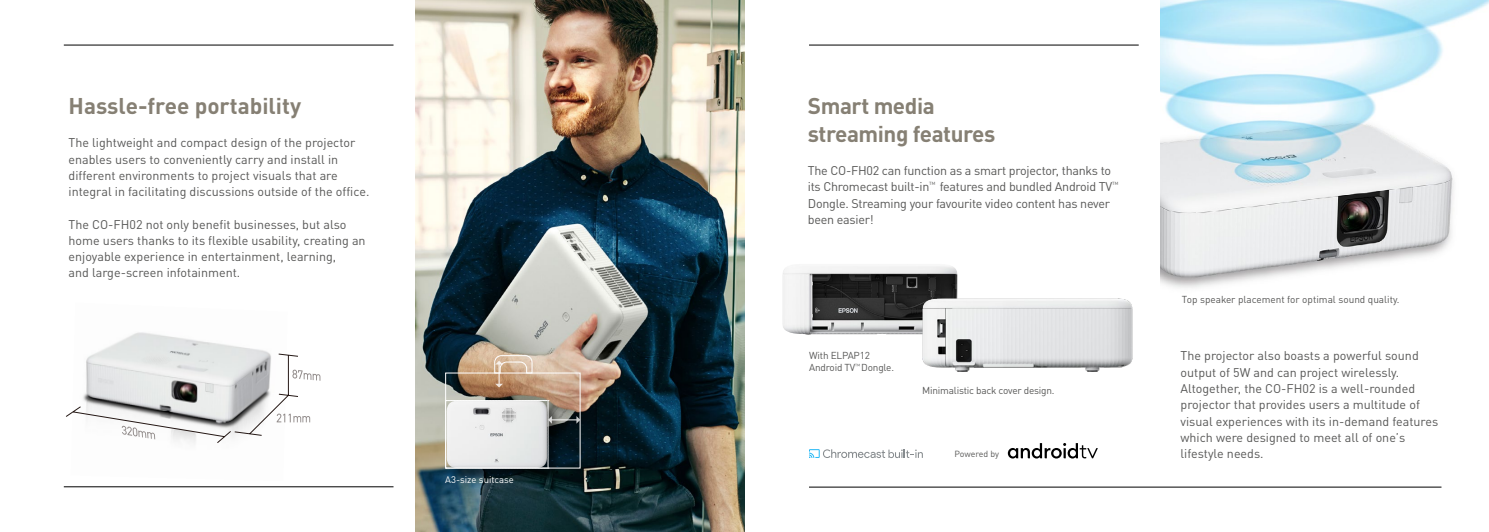
<style>
.page{position:relative;width:1489px;height:532px;background:#fff}
.page>*{position:absolute;margin:0;border:0;box-sizing:border-box;transform-origin:0 0}
.t1{font:700 22.5px/27.5px "DINOT";letter-spacing:-.02em;color:#868074}
.t2{font:700 22.5px "DINOT";color:#868074}
.t3{font:12.5px/16.2px "DINOT";color:#575756}
.t4{font:12.5px/16.2px "DINOT";letter-spacing:-.02em;color:#575756}
.t5{font:10px/12px "DINOT";letter-spacing:-.02em;color:#575756}
.t6{font:10px "DINOT";color:#575756}
.t7{font:9.5px "DINOT";color:#fff}
.t8{font:8.75px "DINOT";letter-spacing:-.005em;color:#575756}
</style>
<div class="page">
<img style="left:1160px;top:0;width:328px;height:288px">
<img style="left:96px;top:332px;width:173px;height:112px">
<svg style="left:66px;top:353px;width:254px;height:90px"></svg>
<img style="left:782px;top:266px;width:175px;height:69px">
<img style="left:910px;top:286px;width:251px;height:86px">
<img style="left:416px;top:0;width:328px;height:531px">
<div style="left:449px;top:402px;width:113px;height:81px;background:#000;opacity:.5"></div>
<div style="left:445px;top:372px;width:135px;height:96px;border:1px solid #fff"></div>
<svg style="left:494px;top:355px;width:38px;height:32px"></svg>
<svg style="left:445px;top:400px;width:135px;height:68px"></svg>
<hr style="left:64px;top:486px;width:329px;height:1px;background:#000">
<hr style="left:64px;top:45px;width:329px;height:1px;background:#000">
<hr style="left:809px;top:45px;width:329px;height:1px;background:#000">
<hr style="left:809px;top:486px;width:632px;height:1px;background:#000">
<svg style="left:1007px;top:443px;width:90px;height:15px"></svg>
<svg style="left:809px;top:449px;width:113px;height:9px"></svg>
<h1 class="t2" style="left:69px;top:88px;width:234px">Hassle-free portability</h1>
<p class="t3" style="left:69px;top:133px;width:302px">The lightweight and compact design of the projector enables users to conveniently carry and install in different environments to project visuals that are integral in facilitating discussions outside of the office.</p>
<p class="t3" style="left:69px;top:215px;width:298px">The CO-FH02 not only benefit businesses, but also home users thanks to its flexible usability, creating an enjoyable experience in entertainment, learning,<br>and large-screen infotainment.</p>
<p class="t7" style="left:445px;top:472px;width:70px">A3-size suitcase</p>
<h1 class="t1" style="left:807px;top:90px;width:189px">Smart media streaming features</h1>
<p class="t4" style="left:807px;top:161px;width:312px">The CO-FH02 can function as a smart projector, thanks to its Chromecast built-in<sup>™</sup> features and bundled Android TV<sup>™ </sup>Dongle. Streaming your favourite video content has never been easier!</p>
<p class="t5" style="left:809px;top:349px;width:86px">With ELPAP12<br>Android TV<sup>™</sup> Dongle.</p>
<p class="t5" style="left:922px;top:383px;width:134px">Minimalistic back cover design.</p>
<p class="t8" style="left:954px;top:447px;width:46px">Powered by</p>
<p class="t6" style="left:1181px;top:292px;width:219px">Top speaker placement for optimal sound quality.</p>
<p class="t3" style="left:1180px;top:346px;width:259px">The projector also boasts a powerful sound output of 5W and can project wirelessly.<br>Altogether, the CO-FH02 is a well-rounded projector that provides users a multitude of visual experiences with its in-demand features which were designed to meet all of one’s lifestyle needs.</p>
</div>
